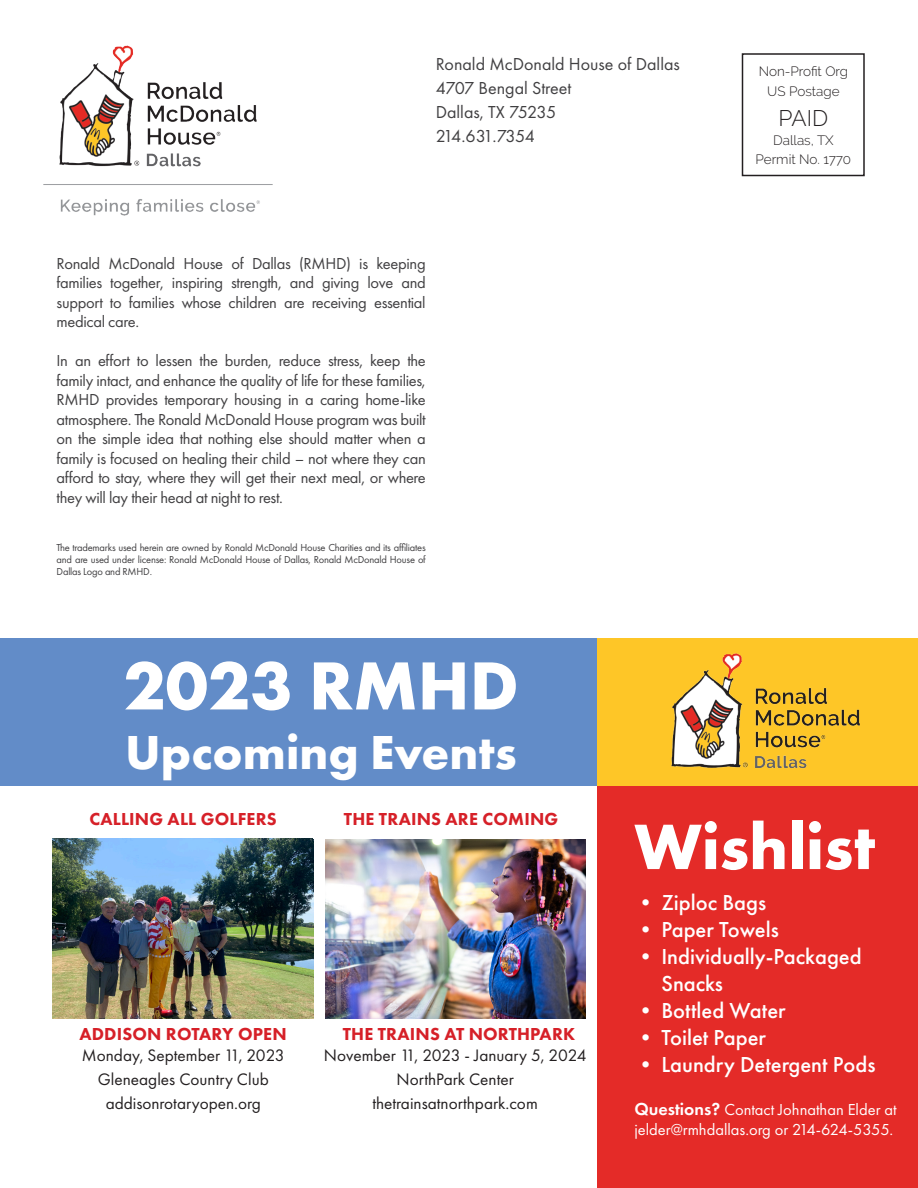
<style>
.page{position:relative;width:918px;height:1188px;background:#fff}
.page>*{position:absolute;margin:0;border:0;box-sizing:border-box;transform-origin:0 0}
.t1{font:700 70.5px "Futura PT";color:#fff}
.t2{font:700 66.45px "Futura PT";color:#fff}
.t3{font:700 49.5px "Futura PT";color:#fff}
.t4{font:500 22.5px/27px "Futura PT";color:#fff}
.t5{font:300 22.5px "Raleway";color:#231f20}
.t6{font:800 18px "Futura PT";letter-spacing:.01em;color:#d62028}
.t7{font:18px "Futura PT";color:#414042}
.t8{font:18px "Futura PT";letter-spacing:-.075em;color:#414042}
.t9{font:17.25px "Futura PT";color:#231f20}
.t10{font:16.5px/19.5px "Futura PT";letter-spacing:-.02em;color:#414042;text-align:justify}
.t11{font:16.5px "Futura PT";color:#fff}
.t12{font:300 13.5px "Raleway";color:#231f20}
.t13{font:10.5px/12px "Futura PT";letter-spacing:-.02em;color:#414042;text-align:justify}
.s1{font-weight:600;font-size:18px}
</style>
<div class="page">
<div style="left:742px;top:53px;width:123px;height:123px;border:2px solid #231f20"></div>
<img style="left:43px;top:46px;width:230px;height:170px">
<div style="left:0;top:638px;width:597px;height:148px;background:#628cc8"></div>
<div style="left:597px;top:638px;width:321px;height:148px;background:#fec627"></div>
<div style="left:597px;top:786px;width:321px;height:402px;background:#e42b28"></div>
<img style="left:672px;top:653px;width:187px;height:116px">
<img style="left:53px;top:839px;width:260px;height:179px">
<img style="left:325px;top:839px;width:260px;height:179px">
<p class="t7" style="left:436px;top:54px;width:246px">Ronald McDonald House of Dallas</p>
<p class="t7" style="left:436px;top:78px;width:137px">4707 Bengal Street</p>
<p class="t7" style="left:436px;top:102px;width:122px">Dallas, TX 75235</p>
<p class="t8" style="left:436px;top:126px;width:101px">214.631.7354</p>
<p class="t10" style="left:57px;top:253px;width:371px">Ronald McDonald House of Dallas (RMHD) is keeping families together, inspiring strength, and giving love and support to families whose children are receiving essential medical care.</p>
<p class="t10" style="left:57px;top:351px;width:371px">In an effort to lessen the burden, reduce stress, keep the family intact, and enhance the quality of life for these families, RMHD provides temporary housing in a caring home-like atmosphere. The Ronald McDonald House program was built on the simple idea that nothing else should matter when a family is focused on healing their child – not where they can afford to stay, where they will get their next meal, or where they will lay their head at night to rest.</p>
<p class="t13" style="left:57px;top:541px;width:371px">The trademarks used herein are owned by Ronald McDonald House Charities and its affiliates and are used under license: Ronald McDonald House of Dallas, Ronald McDonald House of Dallas Logo and RMHD.</p>
<p class="t1" style="left:123px;top:640px;width:397px">2023 RMHD</p>
<p class="t3" style="left:125px;top:720px;width:393px">Upcoming Events</p>
<p class="t12" style="left:759px;top:64px;width:91px">Non-Profit Org</p>
<p class="t12" style="left:767px;top:83px;width:74px">US Postage</p>
<p class="t5" style="left:779px;top:104px;width:51px">PAID</p>
<p class="t12" style="left:773px;top:132px;width:62px">Dallas, TX</p>
<p class="t12" style="left:756px;top:151px;width:97px">Permit No. 1770</p>
<p class="t6" style="left:89px;top:808px;width:189px">CALLING ALL GOLFERS</p>
<p class="t6" style="left:344px;top:808px;width:216px">THE TRAINS ARE COMING</p>
<p class="t6" style="left:381px;top:808px;width:142px">MILES OF SMILES</p>
<p class="t6" style="left:79px;top:1022px;width:209px">ADDISON ROTARY OPEN</p>
<p class="t6" style="left:343px;top:1022px;width:234px">THE TRAINS AT NORTHPARK</p>
<p class="t9" style="left:82px;top:1045px;width:204px">Monday, September 11, 2023</p>
<p class="t9" style="left:98px;top:1069px;width:172px">Gleneagles Country Club</p>
<p class="t9" style="left:106px;top:1093px;width:157px">addisonrotaryopen.org</p>
<p class="t9" style="left:324px;top:1045px;width:264px">November 11, 2023 - January 5, 2024</p>
<p class="t9" style="left:397px;top:1069px;width:119px">NorthPark Center</p>
<p class="t9" style="left:373px;top:1093px;width:167px">thetrainsatnorthpark.com</p>
<p class="t2" style="left:634px;top:804px;width:242px">Wishlist</p>
<p class="t4" style="left:634px;top:889px;width:133px">• Ziploc Bags</p>
<p class="t4" style="left:634px;top:916px;width:146px">• Paper Towels</p>
<p class="t4" style="left:661px;top:943px;width:202px;text-indent:-27px">• Individually-Packaged<br>Snacks</p>
<p class="t4" style="left:634px;top:997px;width:153px">• Bottled Water</p>
<p class="t4" style="left:634px;top:1024px;width:133px">• Toilet Paper</p>
<p class="t4" style="left:634px;top:1051px;width:243px">• Laundry Detergent Pods</p>
<p class="t11" style="left:634px;top:1100px;width:264px"><span class="s1">Questions?</span> Contact Johnathan Elder at</p>
<p class="t11" style="left:634px;top:1120px;width:260px">jelder@rmhdallas.org or 214-624-5355.</p>
</div>
